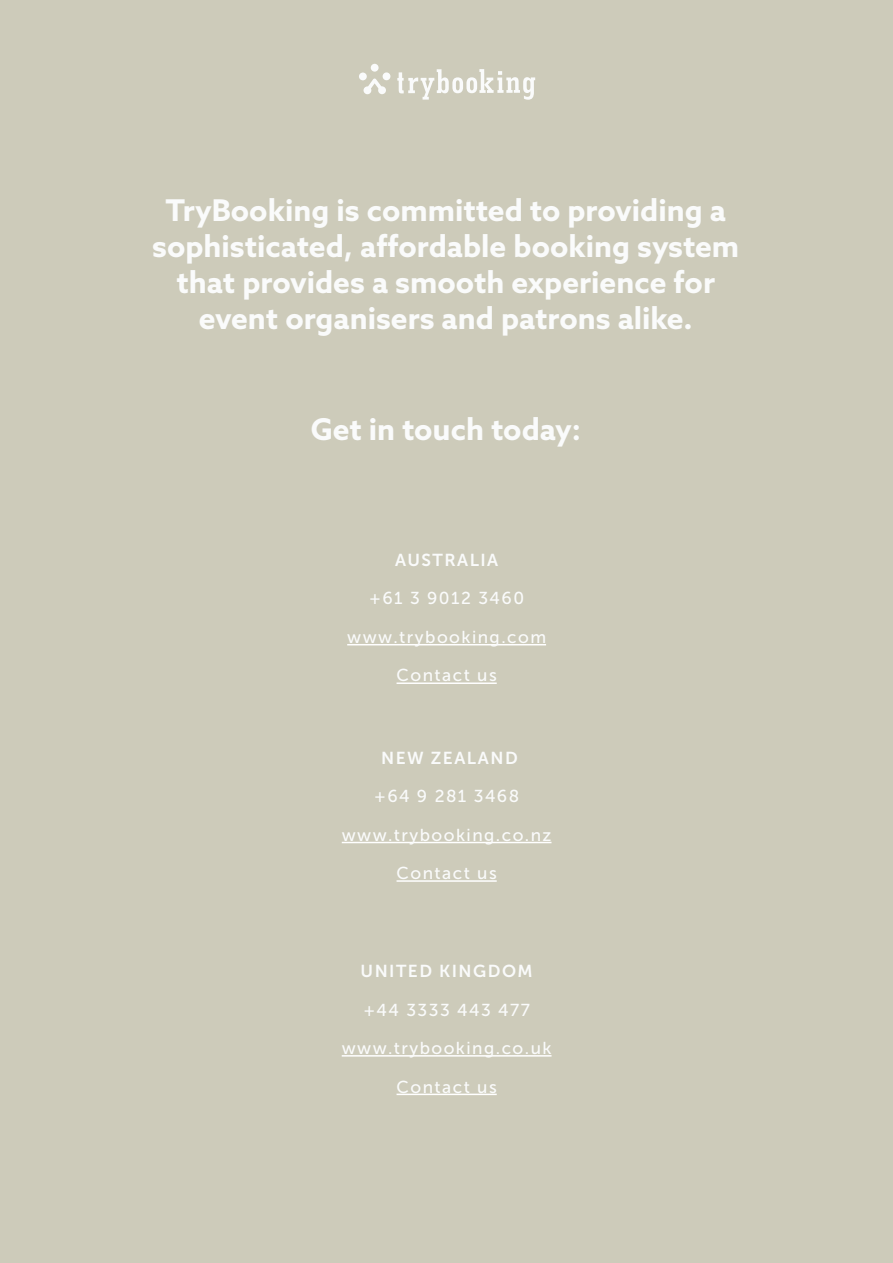
<style>
.page{position:relative;width:893px;height:1263px;background:#cdcbba}
.page>*{position:absolute;margin:0;border:0;box-sizing:border-box;transform-origin:0 0}
.t1{font:700 30px/36px "Azo Sans";color:#fafbfb;text-align:center}
.t2{font:17.25px "Museo Sans 500";letter-spacing:.085em;color:#fafbfb}
.t3{font:17.25px "Museo Sans 700";letter-spacing:.085em;color:#fafbfb}
</style>
<div class="page">
<svg style="left:397px;top:69px;width:138px;height:31px"></svg>
<div style="left:371px;top:64px;width:8px;height:8px;background:#fafbfb;border-radius:50%"></div>
<div style="left:359px;top:73px;width:8px;height:7px;background:#fafbfb;border-radius:50%"></div>
<div style="left:383px;top:72px;width:7px;height:8px;background:#fafbfb;border-radius:50%"></div>
<div style="left:378px;top:86px;width:8px;height:8px;background:#fafbfb;border-radius:50%"></div>
<div style="left:363px;top:86px;width:8px;height:8px;background:#fafbfb;border-radius:50%"></div>
<svg style="left:366px;top:79px;width:17px;height:12px"></svg>
<hr style="left:347px;top:644px;width:199px;height:1px;background:#fff">
<hr style="left:397px;top:682px;width:100px;height:2px;background:#fff">
<hr style="left:342px;top:842px;width:209px;height:1px;background:#fff">
<hr style="left:397px;top:880px;width:100px;height:2px;background:#fff">
<hr style="left:342px;top:1055px;width:210px;height:1px;background:#fff">
<hr style="left:397px;top:1093px;width:100px;height:2px;background:#fff">
<p class="t1" style="left:152px;top:192px;width:588px">TryBooking is committed to providing a sophisticated, affordable booking system that provides a smooth experience for event organisers and patrons alike.</p>
<p class="t1" style="left:311px;top:411px;width:272px">Get in touch today:</p>
<p class="t3" style="left:395px;top:550px;width:105px">AUSTRALIA</p>
<p class="t2" style="left:369px;top:589px;width:156px">+61 3 9012 3460</p>
<p class="t2" style="left:347px;top:628px;width:200px">www.trybooking.com</p>
<p class="t2" style="left:397px;top:666px;width:102px">Contact us</p>
<p class="t3" style="left:381px;top:748px;width:138px">NEW ZEALAND</p>
<p class="t2" style="left:374px;top:787px;width:147px">+64 9 281 3468</p>
<p class="t2" style="left:342px;top:825px;width:211px">www.trybooking.co.nz</p>
<p class="t2" style="left:397px;top:864px;width:102px">Contact us</p>
<p class="t3" style="left:361px;top:961px;width:174px">UNITED KINGDOM</p>
<p class="t2" style="left:363px;top:1000px;width:168px">+44 3333 443 477</p>
<p class="t2" style="left:342px;top:1039px;width:211px">www.trybooking.co.uk</p>
<p class="t2" style="left:396px;top:1077px;width:102px">Contact us</p>
</div>
